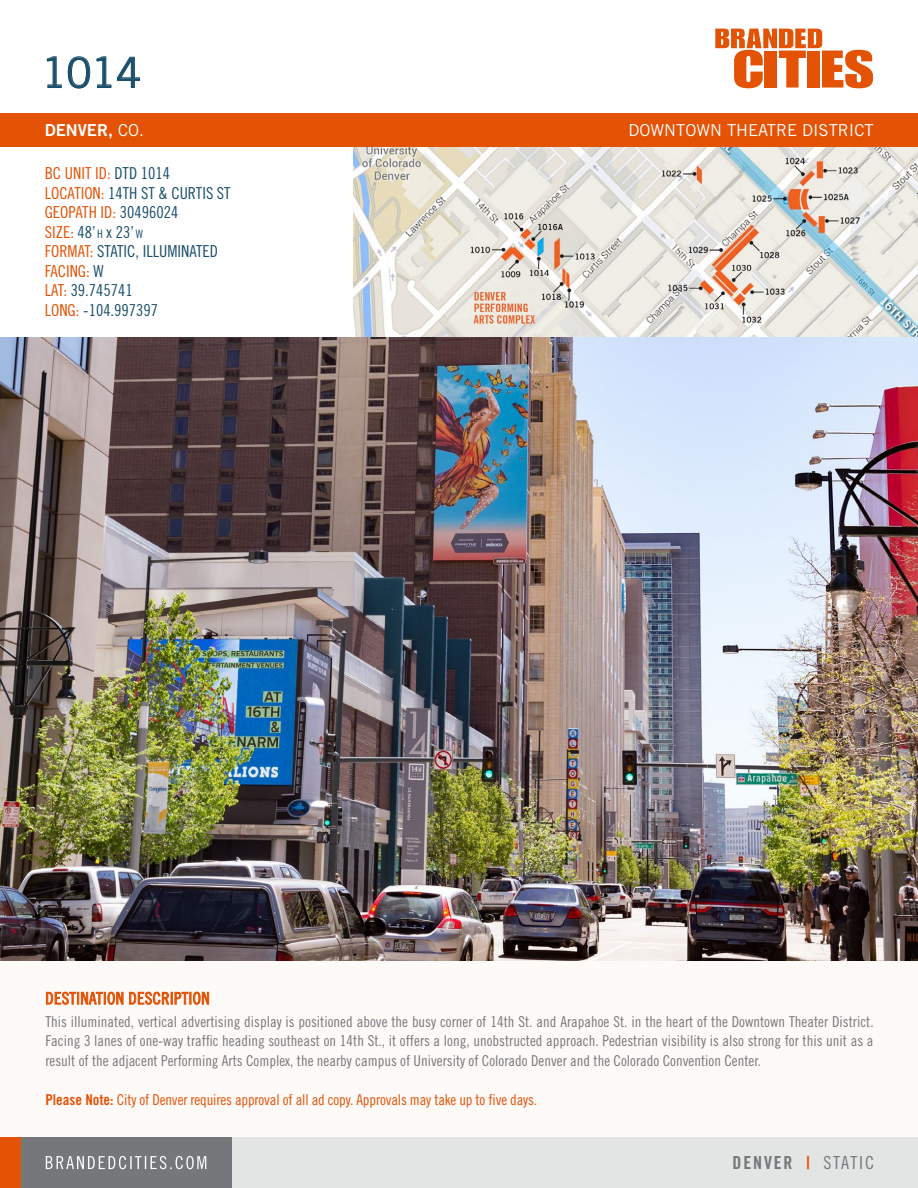
<style>
.page{position:relative;width:918px;height:1188px;background:#fff}
.page>*{position:absolute;margin:0;border:0;box-sizing:border-box;transform-origin:0 0}
.t1{font:42px "Trade Gothic LT Std";color:#1a4f6c}
.t2{font:18px "Trade Gothic LT Std Bd Cn 20";letter-spacing:.1em;color:#75787b}
.t3{font:16.5px "Trade Gothic LT Std Cn 18";color:#1a4f6c}
.t4{font:16.5px "Trade Gothic LT Std Cn 18";color:#e35205}
.t5{font:16.5px "Trade Gothic LT Std";color:#fff}
.t6{font:16.5px "Trade Gothic LT Std Cn 18";letter-spacing:.025em;color:#e35205}
.t7{font:16.5px "Trade Gothic LT Std Bd 2";color:#fff}
.t8{font:15px/19.5px "Trade Gothic LT Std Cn 18";color:#75787b;text-align:justify}
.t9{font:15px "Trade Gothic LT Std Cn 18";letter-spacing:-.01em;color:#e35205}
.s1{font-family:"Trade Gothic LT Std"}
.s2{color:#1a4f6c}
.s3{color:#e35205}
.s4{font-size:11.55px}
.s5{font-family:"Trade Gothic LT Std Bd Cn 20"}
.s6{font-family:"Trade Gothic LT Std Cn 18"}
</style>
<div class="page">
<img style="left:353px;top:147px;width:565px;height:191px">
<svg style="left:538px;top:237px;width:5px;height:20px"></svg>
<svg style="left:715px;top:29px;width:158px;height:59px"></svg>
<svg style="left:47px;top:57px;width:15px;height:31px"></svg>
<svg style="left:68px;top:57px;width:22px;height:31px"></svg>
<svg style="left:97px;top:57px;width:14px;height:31px"></svg>
<svg style="left:117px;top:57px;width:23px;height:31px"></svg>
<div style="left:0;top:113px;width:918px;height:34px;background:#e35205"></div>
<img style="left:0;top:338px;width:918px;height:623px">
<div style="left:0;top:961px;width:918px;height:202px;background:#fefaf8"></div>
<svg style="left:46px;top:991px;width:77px;height:14px"></svg>
<svg style="left:129px;top:992px;width:80px;height:13px"></svg>
<div style="left:228px;top:1137px;width:690px;height:51px;background:#e3e4e4"></div>
<div style="left:19px;top:1137px;width:213px;height:51px;background:#75787b"></div>
<div style="left:0;top:1137px;width:21px;height:51px;background:#e35205"></div>
<svg style="left:46px;top:1156px;width:160px;height:13px"></svg>
<p class="t1" style="left:41px;top:47px;width:102px">1014</p>
<p class="t7" style="left:45px;top:120px;width:101px">DENVER, <span class="s1">CO.</span></p>
<p class="t5" style="left:629px;top:120px;width:247px">DOWNTOWN THEATRE DISTRICT</p>
<p class="t4" style="left:45px;top:163px;width:127px">BC UNIT ID: <span class="s2">DTD 1014</span></p>
<p class="t3" style="left:45px;top:183px;width:188px"><span class="s3">LOCATION:</span> 14TH ST &amp; CURTIS ST</p>
<p class="t4" style="left:45px;top:202px;width:135px">GEOPATH ID: <span class="s2">30496024</span></p>
<p class="t3" style="left:45px;top:222px;width:100px"><span class="s3">SIZE:</span> 48’ <span class="s4">h</span> x 23’ <span class="s4">w</span></p>
<p class="t3" style="left:45px;top:241px;width:175px"><span class="s3">FORMAT:</span> STATIC, ILLUMINATED</p>
<p class="t4" style="left:45px;top:261px;width:60px">FACING: <span class="s2">W</span></p>
<p class="t3" style="left:45px;top:280px;width:90px"><span class="s3">LAT:</span> 39.745741</p>
<p class="t3" style="left:45px;top:300px;width:115px"><span class="s3">LONG:</span> -104.997397</p>
<p class="t6" style="left:45px;top:989px;width:166px">DESTINATION DESCRIPTION</p>
<p class="t8" style="left:45px;top:1011px;width:830px">This illuminated, vertical advertising display is positioned above the busy corner of 14th St. and Arapahoe St. in the heart of the Downtown Theater District.<br>Facing 3 lanes of one-way traffic heading southeast on 14th St., it offers a long, unobstructed approach. Pedestrian visibility is also strong for this unit as a result of the adjacent Performing Arts Complex, the nearby campus of University of Colorado Denver and the Colorado Convention Center.</p>
<p class="t9" style="left:45px;top:1090px;width:493px"><span class="s5">Please Note:</span> City of Denver requires approval of all ad copy. Approvals may take up to five days.</p>
<p class="t2" style="left:733px;top:1152px;width:143px">DENVER <span class="s3">|</span> <span class="s6">STATIC</span></p>
</div>
